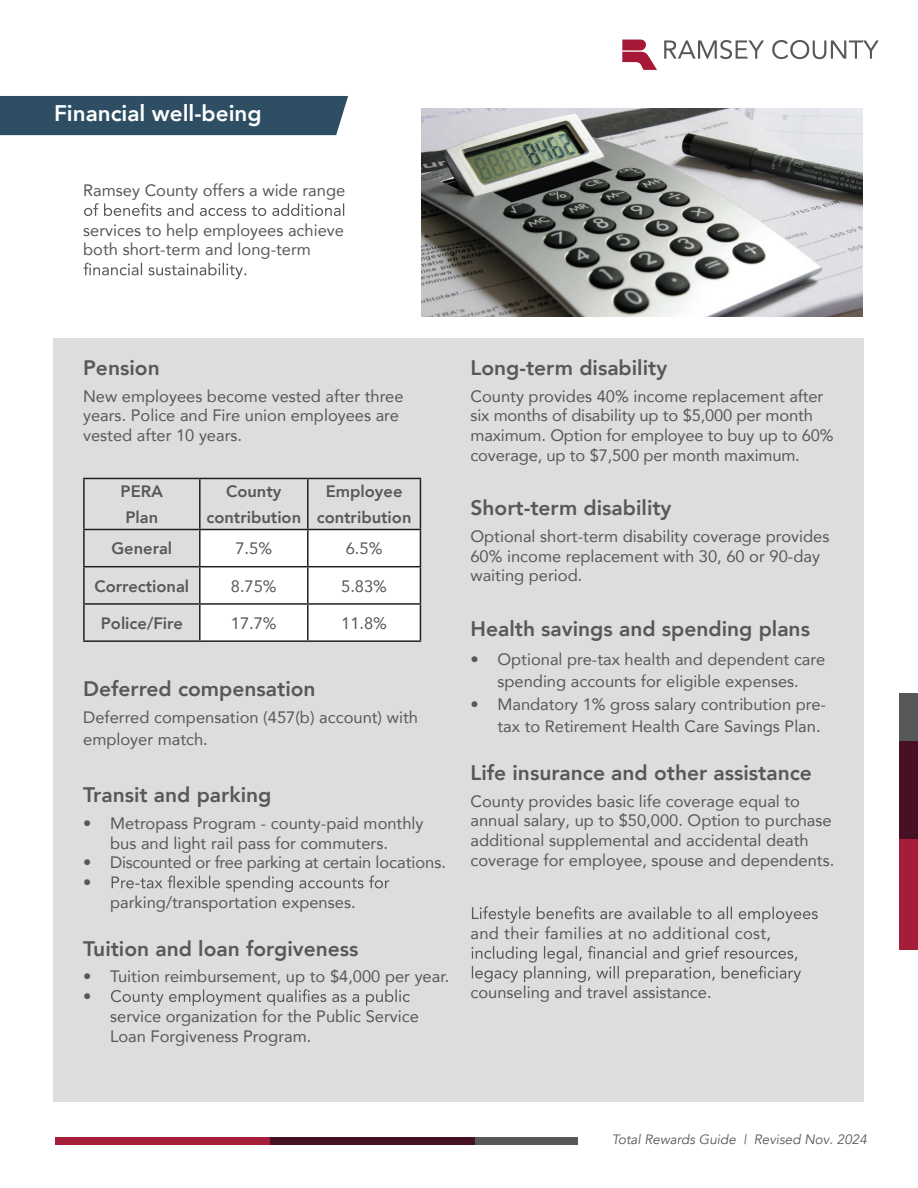
<style>
.page{position:relative;width:918px;height:1188px;background:#fff}
.page>*{position:absolute;margin:0;border:0;box-sizing:border-box;transform-origin:0 0}
.t1{font:800 22.5px "Avenir LT Com";color:#fff}
.t2{font:800 21px "Avenir LT Com";color:#57585a}
.t3{font:16.5px/19.8px "Avenir LT Com";color:#57585a}
.t4{font:800 16.5px/26.5px "Avenir LT Com";color:#57585a;text-align:center}
.t5{font:16.5px "Avenir LT Com";letter-spacing:-.02em;color:#57585a}
.t6{font:16.5px "Avenir LT Com";letter-spacing:.02em;color:#57585a}
.t7{font:italic 13.5px "Avenir LT Com";color:#57585a}
</style>
<div class="page">
<svg style="left:622px;top:40px;width:35px;height:30px"></svg>
<svg style="left:664px;top:40px;width:100px;height:19px"></svg>
<svg style="left:772px;top:40px;width:107px;height:19px"></svg>
<div style="left:415px;top:1137px;width:163px;height:8px;background:#57585a"></div>
<div style="left:267px;top:1137px;width:208px;height:8px;background:#471125"></div>
<div style="left:55px;top:1137px;width:214px;height:8px;background:#a51d38"></div>
<div style="left:54px;top:338px;width:810px;height:764px;background:#dcdddf"></div>
<div style="left:201px;top:530px;width:219px;height:110px;background:#fff"></div>
<hr style="left:83px;top:478px;width:117px;height:1px;background:#231f20">
<hr style="left:83px;top:479px;width:2px;height:50px;background:#231f20">
<hr style="left:200px;top:478px;width:108px;height:1px;background:#231f20">
<hr style="left:199px;top:479px;width:2px;height:50px;background:#231f20">
<hr style="left:308px;top:478px;width:113px;height:1px;background:#231f20">
<hr style="left:307px;top:479px;width:2px;height:50px;background:#231f20">
<hr style="left:420px;top:479px;width:1px;height:50px;background:#231f20">
<hr style="left:83px;top:529px;width:117px;height:1px;background:#231f20">
<hr style="left:83px;top:530px;width:2px;height:36px;background:#231f20">
<hr style="left:200px;top:529px;width:108px;height:1px;background:#231f20">
<hr style="left:199px;top:530px;width:2px;height:36px;background:#231f20">
<hr style="left:308px;top:529px;width:113px;height:1px;background:#231f20">
<hr style="left:307px;top:530px;width:2px;height:36px;background:#231f20">
<hr style="left:420px;top:530px;width:1px;height:36px;background:#231f20">
<hr style="left:83px;top:566px;width:117px;height:1px;background:#231f20">
<hr style="left:83px;top:567px;width:2px;height:36px;background:#231f20">
<hr style="left:200px;top:566px;width:108px;height:1px;background:#231f20">
<hr style="left:199px;top:567px;width:2px;height:36px;background:#231f20">
<hr style="left:308px;top:566px;width:113px;height:1px;background:#231f20">
<hr style="left:307px;top:567px;width:2px;height:36px;background:#231f20">
<hr style="left:420px;top:567px;width:1px;height:36px;background:#231f20">
<hr style="left:83px;top:603px;width:117px;height:2px;background:#231f20">
<hr style="left:83px;top:605px;width:2px;height:35px;background:#231f20">
<hr style="left:200px;top:603px;width:108px;height:2px;background:#231f20">
<hr style="left:199px;top:605px;width:2px;height:35px;background:#231f20">
<hr style="left:308px;top:603px;width:113px;height:2px;background:#231f20">
<hr style="left:307px;top:605px;width:2px;height:35px;background:#231f20">
<hr style="left:420px;top:605px;width:1px;height:35px;background:#231f20">
<hr style="left:83px;top:640px;width:117px;height:2px;background:#231f20">
<hr style="left:200px;top:640px;width:108px;height:2px;background:#231f20">
<hr style="left:308px;top:640px;width:113px;height:2px;background:#231f20">
<svg style="left:112px;top:876px;width:277px;height:16px"></svg>
<svg style="left:111px;top:989px;width:299px;height:17px"></svg>
<svg style="left:472px;top:906px;width:346px;height:17px"></svg>
<svg style="left:472px;top:946px;width:329px;height:36px"></svg>
<div style="left:0;top:96px;width:348px;height:39px;background:#2e4e63"></div>
<div style="left:900px;top:693px;width:18px;height:77px;background:#57585a"></div>
<div style="left:900px;top:741px;width:18px;height:99px;background:#471125"></div>
<div style="left:900px;top:839px;width:18px;height:110px;background:#a51d38"></div>
<svg style="left:84px;top:203px;width:260px;height:13px"></svg>
<svg style="left:83px;top:263px;width:163px;height:16px"></svg>
<img style="left:421px;top:108px;width:442px;height:209px">
<h1 class="t1" style="left:54px;top:100px;width:209px">Financial well-being</h1>
<p class="t3" style="left:83px;top:180px;width:264px">Ramsey County offers a wide range</p>
<p class="t3" style="left:83px;top:220px;width:262px">services to help employees achieve both short-term and long-term</p>
<p class="t2" style="left:83px;top:355px;width:78px">Pension</p>
<p class="t3" style="left:83px;top:386px;width:322px">New employees become vested after three years. Police and Fire union employees are vested after 10 years.</p>
<p class="t4" style="left:121px;top:478px;width:44px;text-align:left">PERA<br>Plan</p>
<p class="t4" style="left:206px;top:478px;width:96px">County contribution</p>
<p class="t4" style="left:317px;top:478px;width:96px">Employee contribution</p>
<p class="t4" style="left:111px;top:535px;width:62px">General</p>
<p class="t3" style="left:235px;top:539px;width:38px">7.5%</p>
<p class="t3" style="left:346px;top:539px;width:38px">6.5%</p>
<p class="t4" style="left:94px;top:573px;width:96px">Correctional</p>
<p class="t3" style="left:231px;top:576px;width:47px">8.75%</p>
<p class="t3" style="left:341px;top:576px;width:47px">5.83%</p>
<p class="t4" style="left:101px;top:610px;width:83px">Police/Fire</p>
<p class="t3" style="left:231px;top:613px;width:47px">17.7%</p>
<p class="t3" style="left:341px;top:613px;width:47px">11.8%</p>
<p class="t2" style="left:83px;top:676px;width:234px">Deferred compensation</p>
<p class="t3" style="left:83px;top:706px;width:336px;line-height:22.5px">Deferred compensation (457(b) account) with employer match.</p>
<p class="t2" style="left:83px;top:783px;width:190px">Transit and parking</p>
<p class="t3" style="left:83px;top:813px;width:342px;text-align:center">• Metropass Program - county-paid monthly bus and light rail pass for commuters.</p>
<p class="t5" style="left:83px;top:853px;width:364px">• Discounted or free parking at certain locations.</p>
<p class="t3" style="left:83px;top:872px;width:10px">•</p>
<p class="t3" style="left:110px;top:892px;width:247px">parking/transportation expenses.</p>
<p class="t2" style="left:83px;top:936px;width:277px">Tuition and loan forgiveness</p>
<p class="t3" style="left:83px;top:966px;width:368px">• Tuition reimbursement, up to $4,000 per year.</p>
<p class="t3" style="left:83px;top:986px;width:10px">•</p>
<p class="t3" style="left:110px;top:1006px;width:310px">service organization for the Public Service</p>
<p class="t3" style="left:110px;top:1026px;width:203px">Loan Forgiveness Program.</p>
<p class="t2" style="left:470px;top:355px;width:198px">Long-term disability</p>
<p class="t3" style="left:470px;top:386px;width:365px">County provides 40% income replacement after six months of disability up to $5,000 per month maximum. Option for employee to buy up to 60% coverage, up to $7,500 per month maximum.</p>
<p class="t2" style="left:470px;top:495px;width:203px">Short-term disability</p>
<p class="t3" style="left:470px;top:526px;width:360px">Optional short-term disability coverage provides<br>60% income replacement with 30, 60 or 90-day waiting period.</p>
<p class="t2" style="left:470px;top:616px;width:341px">Health savings and spending plans</p>
<p class="t3" style="left:470px;top:648px;width:356px;line-height:22.5px;text-align:center">• Optional pre-tax health and dependent care spending accounts for eligible expenses.</p>
<p class="t3" style="left:497px;top:693px;width:330px;line-height:22.5px;text-indent:-27px">• Mandatory 1% gross salary contribution pre&shy;tax to Retirement Health Care Savings Plan.</p>
<p class="t2" style="left:470px;top:760px;width:343px">Life insurance and other assistance</p>
<p class="t3" style="left:470px;top:791px;width:365px">County provides basic life coverage equal to annual salary, up to $50,000. Option to purchase additional supplemental and accidental death coverage for employee, spouse and dependents.</p>
<p class="t6" style="left:470px;top:923px;width:302px">and their families at no additional cost,</p>
<p class="t3" style="left:470px;top:982px;width:243px">counseling and travel assistance.</p>
<p class="t7" style="left:612px;top:1132px;width:257px">Total Rewards Guide | Revised Nov. 2024</p>
</div>
